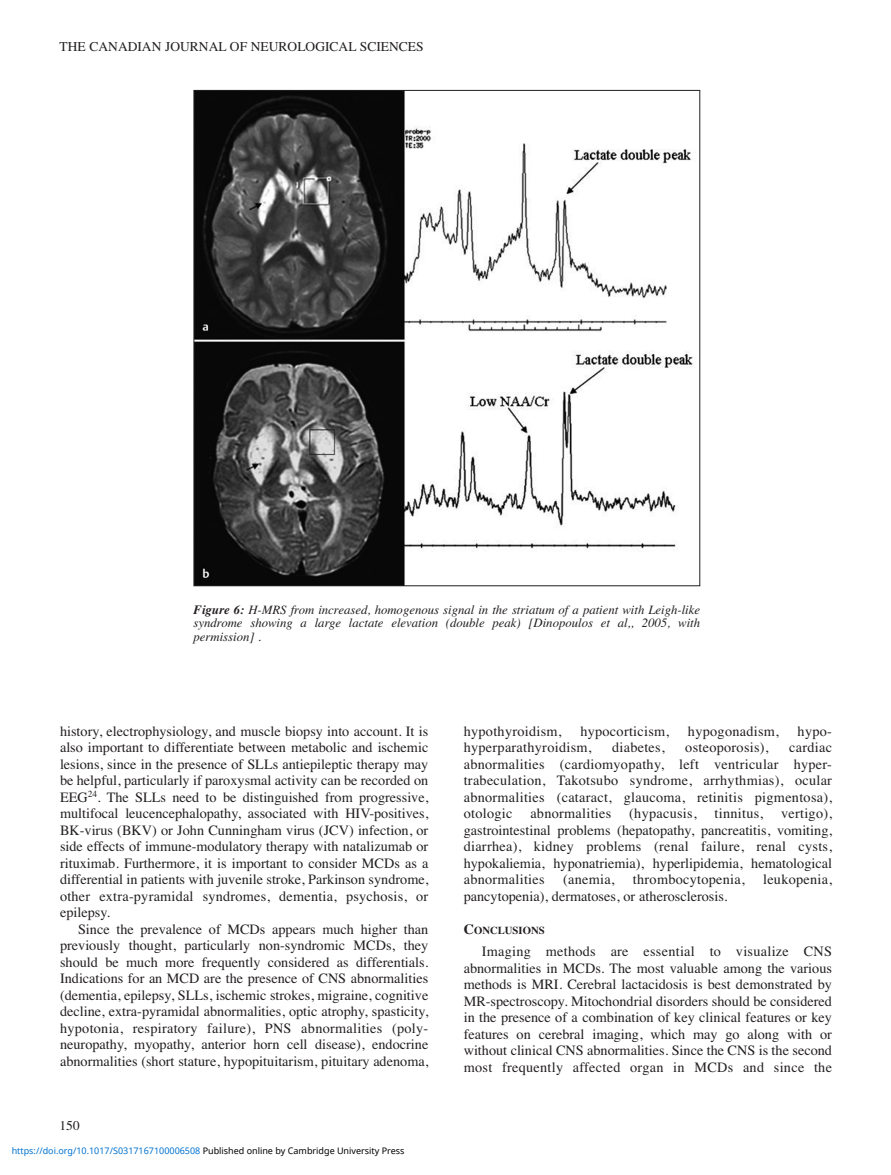
<style>
.page{position:relative;width:891px;height:1175px;background:#fff}
.page>*{position:absolute;margin:0;border:0;box-sizing:border-box;transform-origin:0 0}
.t1{font:14.25px/16.5px "Times";letter-spacing:.02em;color:#231f20;text-align:justify}
.t2{font:14.25px "Times";color:#231f20}
.t3{font:13.5px "Times";color:#231f20}
.t4{font:italic 12.75px/13.5px "Times";color:#231f20;text-align:justify}
.t5{font:700 10.65px "Times";color:#231f20}
.t6{font:9px "Noto Sans";color:#0172cf}
.s1{font-weight:700}
.s2{color:#000}
.s3{font-size:14.25px}
</style>
<div class="page">
<img style="left:196px;top:92px;width:497px;height:492px">
<p class="t3" style="left:60px;top:38px;width:366px">THE CANADIAN JOURNAL OF NEUROLOGICAL SCIENCES</p>
<p class="t4" style="left:194px;top:602px;width:508px"><span class="s1">Figure 6:</span> H-MRS from increased, homogenous signal in the striatum of a patient with Leigh-like syndrome showing a large lactate elevation (double peak) [Dinopoulos et al,, 2005, with permission] .</p>
<p class="t1" style="left:60px;top:722px;width:370px">history, electrophysiology, and muscle biopsy into account. It is also important to differentiate between metabolic and ischemic lesions, since in the presence of SLLs antiepileptic therapy may be helpful, particularly if paroxysmal activity can be recorded on EEG<sup>24</sup>. The SLLs need to be distinguished from progressive, multifocal leucencephalopathy, associated with HIV-positives, BK-virus (BKV) or John Cunningham virus (JCV) infection, or side effects of immune-modulatory therapy with natalizumab or rituximab. Furthermore, it is important to consider MCDs as a differential in patients with juvenile stroke, Parkinson syndrome, other extra-pyramidal syndromes, dementia, psychosis, or epilepsy.</p>
<p class="t1" style="left:60px;top:920px;width:370px;text-indent:18px">Since the prevalence of MCDs appears much higher than previously thought, particularly non-syndromic MCDs, they should be much more frequently considered as differentials.<br>Indications for an MCD are the presence of CNS abnormalities (dementia, epilepsy, SLLs, ischemic strokes, migraine, cognitive decline, extra-pyramidal abnormalities, optic atrophy, spasticity, hypotonia, respiratory failure), PNS abnormalities (poly&shy;neuropathy, myopathy, anterior horn cell disease), endocrine abnormalities (short stature, hypopituitarism, pituitary adenoma,</p>
<p class="t3" style="left:60px;top:1117px;width:22px">150</p>
<p class="t6" style="left:12px;top:1143px;width:394px">https://doi.org/10.1017/S0317167100006508 <span class="s2">Published online by Cambridge University Press</span></p>
<p class="t1" style="left:464px;top:722px;width:99px">hypothyroidism,</p>
<p class="t1" style="left:580px;top:722px;width:90px">hypocorticism,</p>
<p class="t1" style="left:688px;top:722px;width:92px">hypogonadism,</p>
<p class="t1" style="left:798px;top:722px;width:36px">hypo-</p>
<p class="t1" style="left:464px;top:739px;width:129px">hyperparathyroidism,</p>
<p class="t1" style="left:612px;top:739px;width:54px">diabetes,</p>
<p class="t1" style="left:685px;top:739px;width:85px">osteoporosis),</p>
<p class="t1" style="left:464px;top:739px;width:370px;text-indent:325px">cardiac abnormalities (cardiomyopathy, left ventricular hyper&shy;trabeculation, Takotsubo syndrome, arrhythmias), ocular abnormalities (cataract, glaucoma, retinitis pigmentosa), otologic</p>
<p class="t1" style="left:530px;top:805px;width:82px">abnormalities</p>
<p class="t1" style="left:629px;top:805px;width:69px">(hypacusis,</p>
<p class="t1" style="left:715px;top:805px;width:50px">tinnitus,</p>
<p class="t1" style="left:464px;top:805px;width:370px;text-indent:317px">vertigo), gastrointestinal problems (hepatopathy, pancreatitis, vomiting, diarrhea), kidney problems (renal failure, renal cysts, hypokaliemia, hyponatriemia), hyperlipidemia, hematological abnormalities</p>
<p class="t1" style="left:563px;top:871px;width:53px">(anemia,</p>
<p class="t1" style="left:633px;top:871px;width:113px">thrombocytopenia,</p>
<p class="t1" style="left:763px;top:871px;width:70px">leukopenia,</p>
<p class="t2" style="left:464px;top:887px;width:265px">pancytopenia), dermatoses, or atherosclerosis.</p>
<p class="t5" style="left:464px;top:923px;width:82px"><span class="s3">C</span>ONCLUSIONS</p>
<p class="t1" style="left:464px;top:943px;width:370px;text-indent:18px">Imaging methods are essential to visualize CNS abnormalities in MCDs. The most valuable among the various methods is MRI. Cerebral lactacidosis is best demonstrated by MR-spectroscopy. Mitochondrial disorders should be considered in the presence of a combination of key clinical features or key features on cerebral imaging, which may go along with or without clinical CNS abnormalities. Since the CNS is the second most frequently affected organ in MCDs and since the</p>
</div>
